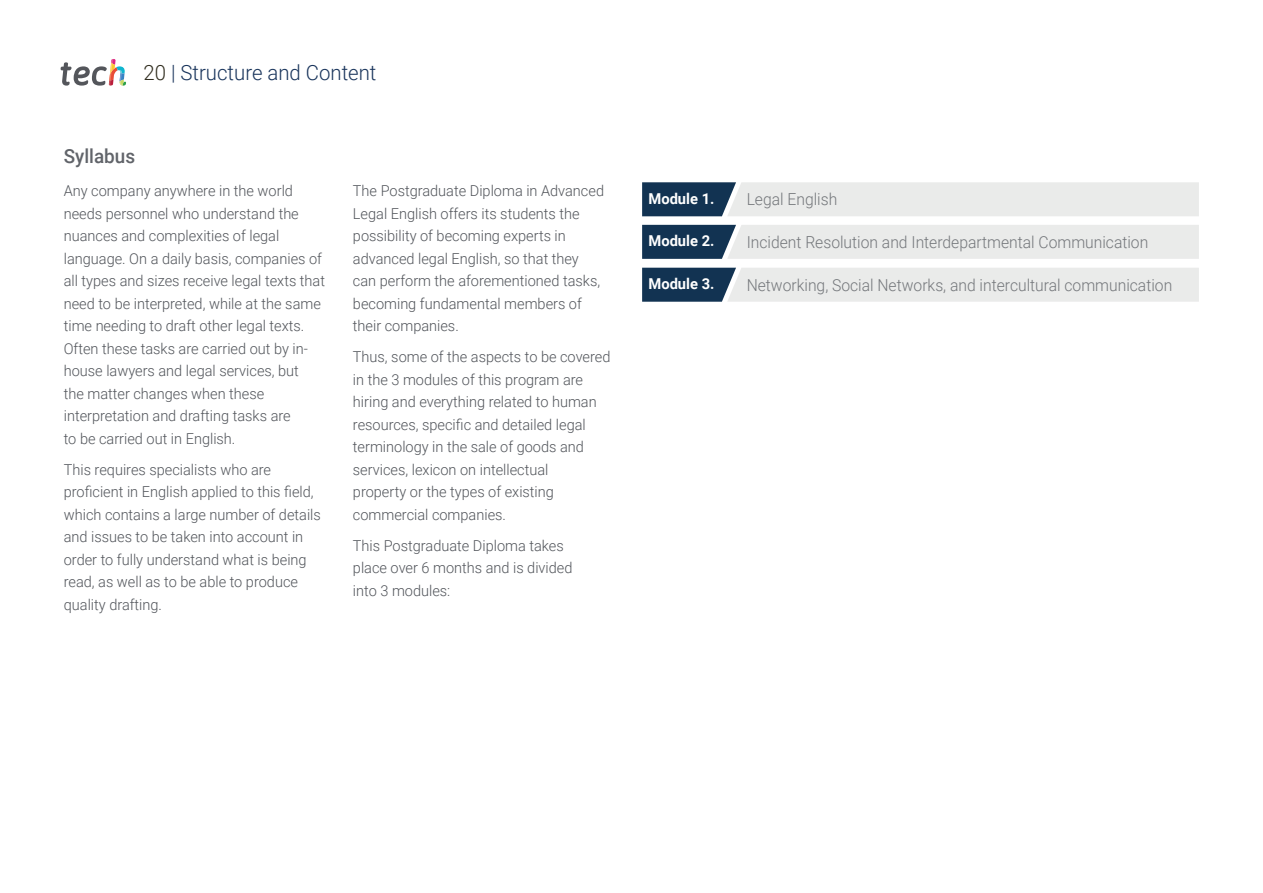
<style>
.page{position:relative;width:1263px;height:893px;background:#fff}
.page>*{position:absolute;margin:0;border:0;box-sizing:border-box;transform-origin:0 0}
.t1{font:300 21px "Roboto";color:#1a355c}
.t2{font:500 19.5px "Roboto";color:#61646a}
.t3{font:300 16.5px "Roboto";color:#74777b;scale:.95 1}
.t4{font:300 15px/22.5px "Roboto";color:#52555b}
.t5{font:700 15px "Roboto";color:#fff}
.s1{color:#312e20}
</style>
<div class="page">
<svg style="left:61px;top:59px;width:65px;height:27px"></svg>
<svg style="left:642px;top:182px;width:557px;height:34px;background:#c8ced2"></svg>
<svg style="left:642px;top:268px;width:557px;height:34px;background:#c9ced2"></svg>
<svg style="left:642px;top:225px;width:557px;height:34px;background:#c8ced2"></svg>
<h1 class="t1" style="left:144px;top:57px;width:234px"><span class="s1">20</span> | Structure and Content</h1>
<h2 class="t2" style="left:64px;top:143px;width:73px">Syllabus</h2>
<p class="t4" style="left:64px;top:179px;width:263px">Any company anywhere in the world needs personnel who understand the nuances and complexities of legal language. On a daily basis, companies of all types and sizes receive legal texts that need to be interpreted, while at the same time needing to draft other legal texts.<br>Often these tasks are carried out by in&shy;house lawyers and legal services, but<br>the matter changes when these interpretation and drafting tasks are<br>to be carried out in English.</p>
<p class="t4" style="left:64px;top:458px;width:259px">This requires specialists who are proficient in English applied to this field, which contains a large number of details and issues to be taken into account in order to fully understand what is being read, as well as to be able to produce quality drafting.</p>
<p class="t4" style="left:353px;top:179px;width:253px">The Postgraduate Diploma in Advanced Legal English offers its students the possibility of becoming experts in advanced legal English, so that they can perform the aforementioned tasks, becoming fundamental members of their companies.</p>
<p class="t4" style="left:353px;top:345px;width:259px">Thus, some of the aspects to be covered in the 3 modules of this program are hiring and everything related to human resources, specific and detailed legal terminology in the sale of goods and services, lexicon on intellectual<br>property or the types of existing commercial companies.</p>
<p class="t4" style="left:353px;top:534px;width:221px">This Postgraduate Diploma takes place over 6 months and is divided into 3 modules:</p>
<p class="t5" style="left:648px;top:188px;width:67px">Module 1.</p>
<p class="t3" style="left:747px;top:187px;width:97px">Legal English</p>
<p class="t5" style="left:648px;top:230px;width:67px">Module 2.</p>
<p class="t3" style="left:747px;top:231px;width:424px">Incident Resolution and Interdepartmental Communication</p>
<p class="t5" style="left:648px;top:273px;width:67px">Module 3.</p>
<p class="t3" style="left:747px;top:273px;width:449px">Networking, Social Networks, and intercultural communication</p>
</div>
